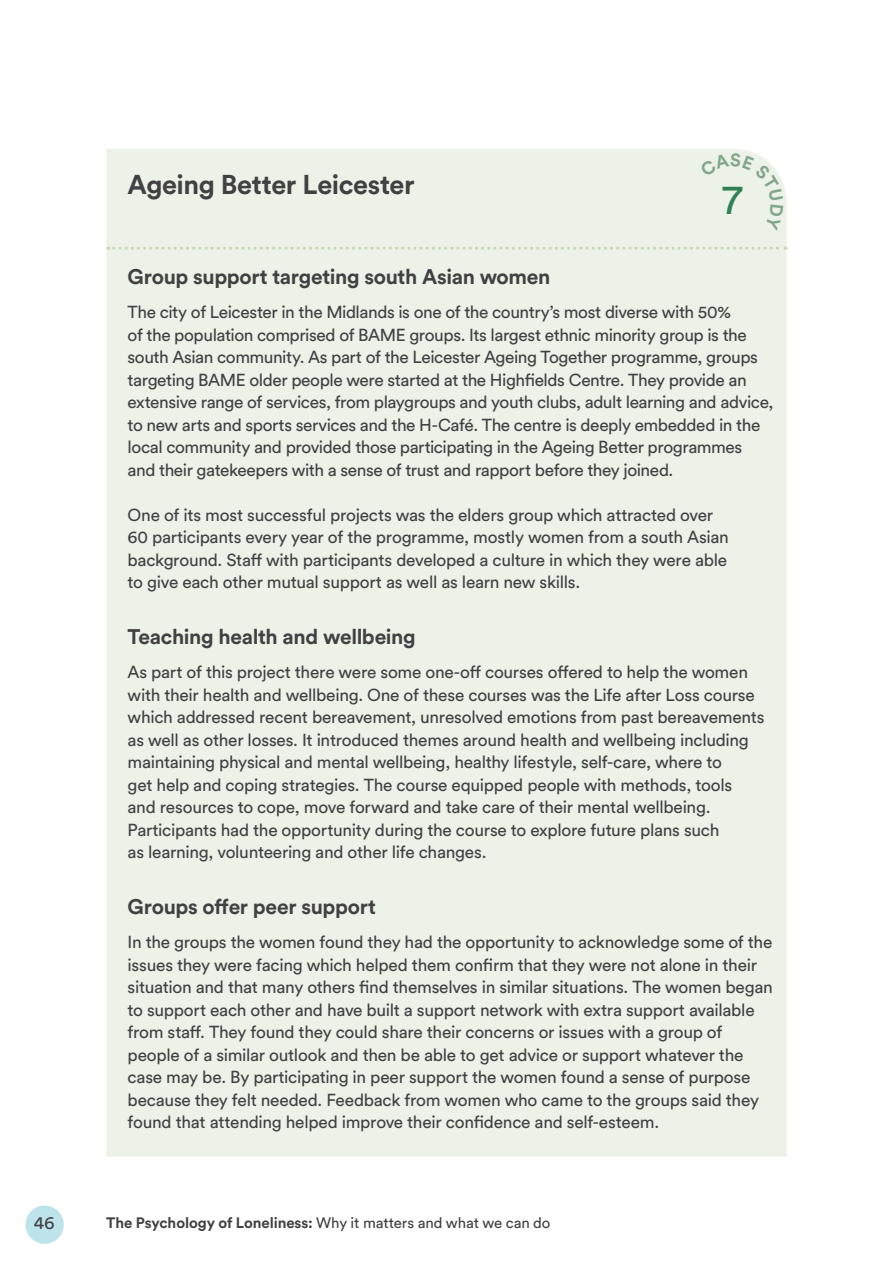
<style>
.page{position:relative;width:893px;height:1263px;background:#fff}
.page>*{position:absolute;margin:0;border:0;box-sizing:border-box;transform-origin:0 0}
.t1{font:42px "Circular Std";color:#318155}
.t2{font:700 27px "Circular Std";letter-spacing:-.015em;color:#414042}
.t3{font:700 21px "Circular Std";letter-spacing:-.015em;color:#414042}
.t4{font:18px "Circular Std";color:#414042}
.t5{font:17.25px/22.5px "Circular Std";letter-spacing:-.02em;color:#414042}
.t6{font:700 15px "Circular Std";letter-spacing:-.005em;color:#414042}
.s1{font-weight:400}
</style>
<div class="page">
<div style="left:106px;top:149px;width:681px;height:1008px;background:#edf2e8"></div>
<svg style="left:108px;top:247px;width:678px;height:3px;background:#dde7d5"></svg>
<div style="left:26px;top:1205px;width:38px;height:39px;background:#bce4ea;border-radius:50%"></div>
<div style="left:699px;top:153px;width:84px;height:77px;background:#edf2e8"></div>
<h2 class="t2" style="left:128px;top:167px;width:289px">Ageing Better Leicester</h2>
<h1 class="t1" style="left:722px;top:174px;width:22px">7</h1>
<p class="t3" style="left:128px;top:263px;width:424px">Group support targeting south Asian women</p>
<p class="t5" style="left:128px;top:301px;width:647px">The city of Leicester in the Midlands is one of the country’s most diverse with 50%<br>of the population comprised of BAME groups. Its largest ethnic minority group is the south Asian community. As part of the Leicester Ageing Together programme, groups targeting BAME older people were started at the Highfields Centre. They provide an extensive range of services, from playgroups and youth clubs, adult learning and advice, to new arts and sports services and the H-Café. The centre is deeply embedded in the local community and provided those participating in the Ageing Better programmes and their gatekeepers with a sense of trust and rapport before they joined.</p>
<p class="t5" style="left:128px;top:503px;width:603px">One of its most successful projects was the elders group which attracted over 60 participants every year of the programme, mostly women from a south Asian background. Staff with participants developed a culture in which they were able to give each other mutual support as well as learn new skills.</p>
<p class="t3" style="left:128px;top:623px;width:290px">Teaching health and wellbeing</p>
<p class="t5" style="left:128px;top:661px;width:639px">As part of this project there were some one-off courses offered to help the women with their health and wellbeing. One of these courses was the Life after Loss course which addressed recent bereavement, unresolved emotions from past bereavements as well as other losses. It introduced themes around health and wellbeing including maintaining physical and mental wellbeing, healthy lifestyle, self-care, where to<br>get help and coping strategies. The course equipped people with methods, tools and resources to cope, move forward and take care of their mental wellbeing.<br>Participants had the opportunity during the course to explore future plans such<br>as learning, volunteering and other life changes.</p>
<p class="t3" style="left:128px;top:893px;width:250px">Groups offer peer support</p>
<p class="t5" style="left:128px;top:931px;width:647px">In the groups the women found they had the opportunity to acknowledge some of the issues they were facing which helped them confirm that they were not alone in their situation and that many others find themselves in similar situations. The women began to support each other and have built a support network with extra support available from staff. They found they could share their concerns or issues with a group of people of a similar outlook and then be able to get advice or support whatever the case may be. By participating in peer support the women found a sense of purpose because they felt needed. Feedback from women who came to the groups said they found that attending helped improve their confidence and self-esteem.</p>
<p class="t4" style="left:34px;top:1211px;width:22px">46</p>
<p class="t6" style="left:106px;top:1213px;width:446px">The Psychology of Loneliness: <span class="s1">Why it matters and what we can do</span></p>
</div>
